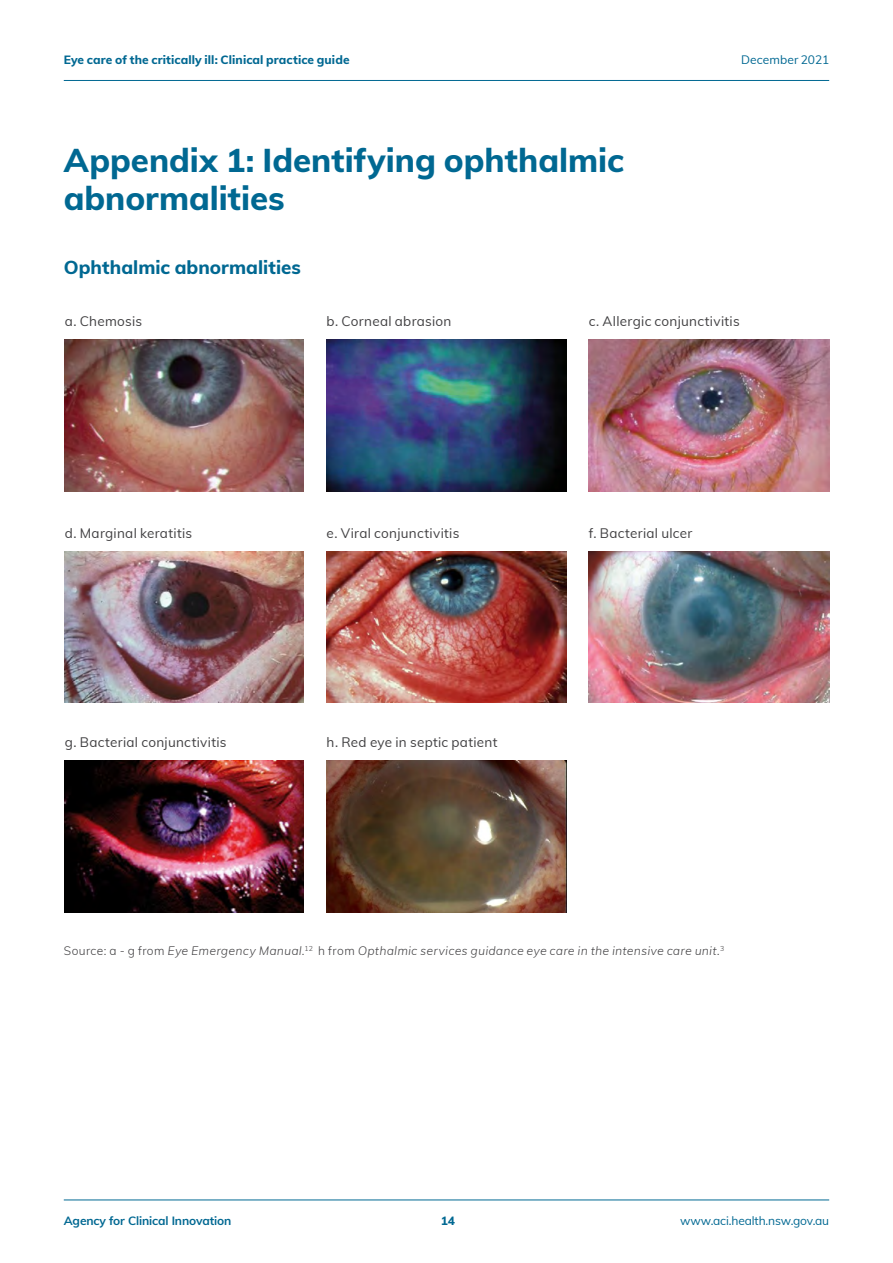
<style>
.page{position:relative;width:893px;height:1263px;background:#fff}
.page>*{position:absolute;margin:0;border:0;box-sizing:border-box;transform-origin:0 0}
.t1{font:800 33px/37.5px "Muli";color:#006892}
.t2{font:800 18.75px "Muli";color:#006892}
.t3{font:13.5px "Muli";letter-spacing:.02em;color:#414042}
.t4{font:italic 300 12px "Muli";color:#414042}
.t5{font:800 12px "Muli";letter-spacing:.01em;color:#006892}
.t6{font:12px "Muli";letter-spacing:-.01em;color:#006892}
.t7{font:700 12px "Muli";letter-spacing:-.01em;color:#006892}
.s1{font-style:normal}
</style>
<div class="page">
<img style="left:65px;top:339px;width:239px;height:152px">
<img style="left:65px;top:551px;width:239px;height:152px">
<img style="left:65px;top:760px;width:239px;height:152px">
<img style="left:327px;top:339px;width:239px;height:152px">
<img style="left:327px;top:551px;width:239px;height:152px">
<img style="left:327px;top:760px;width:239px;height:152px">
<img style="left:589px;top:339px;width:240px;height:152px">
<img style="left:589px;top:551px;width:240px;height:152px">
<hr style="left:64px;top:80px;width:765px;height:1px;background:#006892">
<hr style="left:64px;top:1199px;width:765px;height:1px;background:#006892">
<p class="t5" style="left:64px;top:51px;width:287px">Eye care of the critically ill: Clinical practice guide</p>
<p class="t6" style="left:741px;top:51px;width:90px">December 2021</p>
<h1 class="t1" style="left:64px;top:140px;width:562px">Appendix 1: Identifying ophthalmic abnormalities</h1>
<h2 class="t2" style="left:64px;top:253px;width:239px">Ophthalmic abnormalities</h2>
<p class="t3" style="left:65px;top:311px;width:79px">a. Chemosis</p>
<p class="t3" style="left:327px;top:311px;width:126px">b. Corneal abrasion</p>
<p class="t3" style="left:589px;top:311px;width:152px">c. Allergic conjunctivitis</p>
<p class="t3" style="left:65px;top:523px;width:129px">d. Marginal keratitis</p>
<p class="t3" style="left:327px;top:523px;width:134px">e. Viral conjunctivitis</p>
<p class="t3" style="left:589px;top:523px;width:105px">f. Bacterial ulcer</p>
<p class="t3" style="left:65px;top:732px;width:163px">g. Bacterial conjunctivitis</p>
<p class="t3" style="left:327px;top:732px;width:172px">h. Red eye in septic patient</p>
<p class="t4" style="left:64px;top:942px;width:662px"><span class="s1">Source: a - g from</span> Eye Emergency Manual<span class="s1">.</span><sup>12</sup> <span class="s1">h from</span> Opthalmic services guidance eye care in the intensive care unit.<sup>3</sup></p>
<p class="t7" style="left:64px;top:1211px;width:169px">Agency for Clinical Innovation</p>
<p class="t5" style="left:441px;top:1211px;width:16px">14</p>
<p class="t6" style="left:680px;top:1211px;width:150px">www.aci.health.nsw.gov.au</p>
</div>
